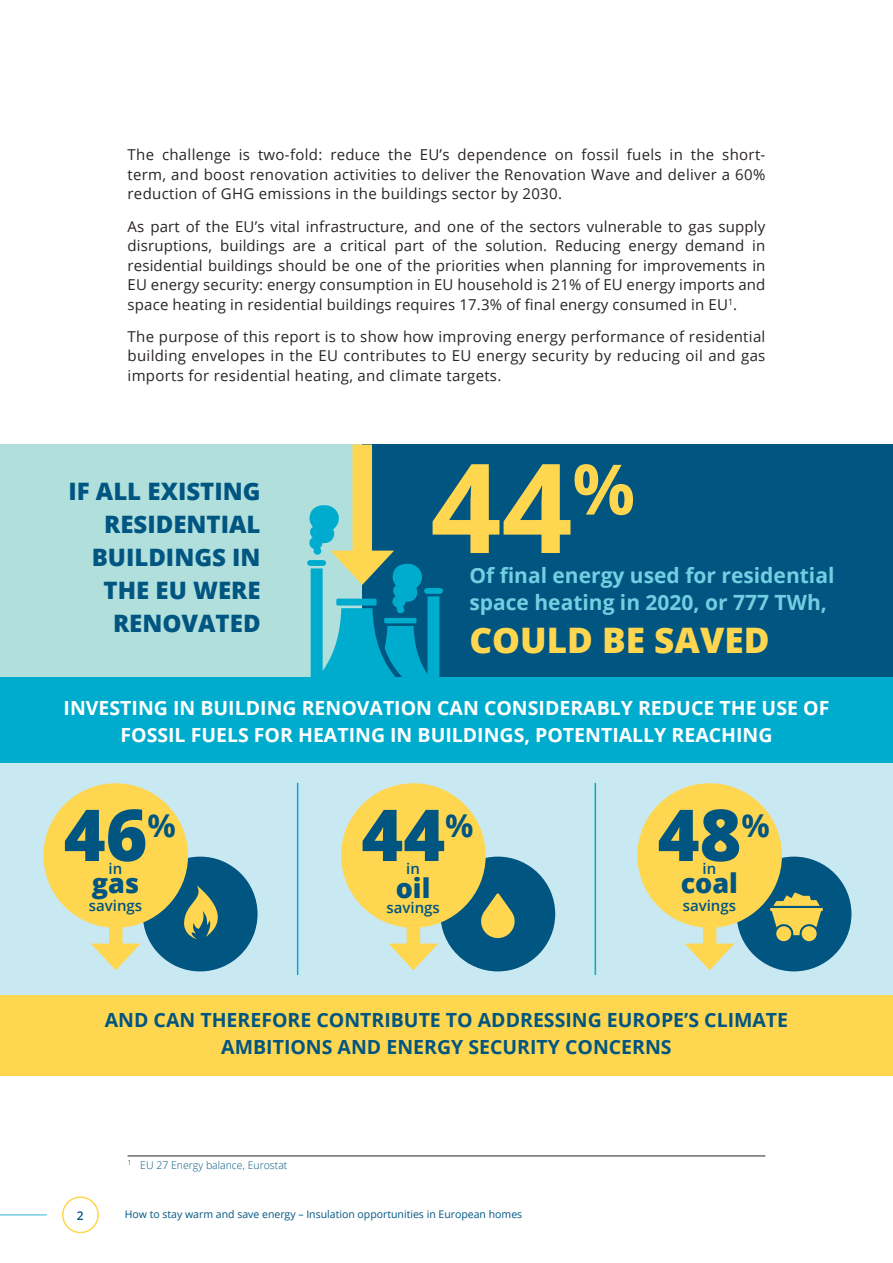
<style>
.page{position:relative;width:893px;height:1263px;background:#fff}
.page>*{position:absolute;margin:0;border:0;box-sizing:border-box;transform-origin:0 0}
.t1{font:700 124.35px "Open Sans";color:#ffd64f}
.t2{font:800 71.55px "Open Sans";color:#005581}
.t3{font:800 35.1px "Open Sans";color:#ffd64f}
.t4{font:700 31.5px "Open Sans";color:#005581}
.t5{font:800 27px "Open Sans";color:#005581}
.t6{font:800 24px/33px "Open Sans";color:#005581;text-align:right}
.t7{font:700 21px/27px "Open Sans";color:#74cee2}
.t8{font:700 19.5px/27px "Open Sans";color:#fff;text-align:center}
.t9{font:700 19.5px/27px "Open Sans";color:#005581;text-align:center}
.t10{font:15px/19.5px "Open Sans";letter-spacing:.02em;color:#292424;text-align:justify}
.t11{font:600 15px "Open Sans";color:#005581}
.t12{font:600 12px "Open Sans";color:#005581}
.t13{font:10.5px "Open Sans";color:#005581}
.t14{font:300 10.5px "Open Sans";color:#005581}
</style>
<div class="page">
<hr style="left:0;top:1214px;width:47px;height:1px;background:#74cee2">
<div style="left:62px;top:1196px;width:37px;height:37px;border:2px solid #ffd64f;border-radius:50%"></div>
<div style="left:0;top:991px;width:893px;height:85px;background:#ffd64f"></div>
<hr style="left:128px;top:1155px;width:637px;height:1px;background:#292424">
<div style="left:0;top:444px;width:362px;height:233px;background:#b0dfdc"></div>
<div style="left:0;top:763px;width:298px;height:232px;background:#c8e9f1"></div>
<div style="left:298px;top:763px;width:297px;height:232px;background:#c8e9f1"></div>
<div style="left:595px;top:763px;width:298px;height:232px;background:#c8e9f1"></div>
<div style="left:362px;top:444px;width:531px;height:233px;background:#005581"></div>
<div style="left:0;top:677px;width:893px;height:86px;background:#00accd"></div>
<div style="left:352px;top:444px;width:20px;height:119px;background:#ffd64f"></div>
<svg style="left:307px;top:505px;width:136px;height:172px"></svg>
<hr style="left:297px;top:783px;width:1px;height:192px;background:#00accd">
<hr style="left:595px;top:783px;width:1px;height:192px;background:#00accd">
<div style="left:143px;top:857px;width:115px;height:114px;background:#005581;border-radius:50%"></div>
<div style="left:109px;top:882px;width:13px;height:72px;background:#ffd64f"></div>
<svg style="left:91px;top:943px;width:50px;height:27px"></svg>
<div style="left:43px;top:783px;width:145px;height:145px;background:#ffd64f;border-radius:50%"></div>
<div style="left:440px;top:857px;width:115px;height:114px;background:#005581;border-radius:50%"></div>
<div style="left:407px;top:882px;width:13px;height:72px;background:#ffd64f"></div>
<svg style="left:389px;top:943px;width:49px;height:27px"></svg>
<div style="left:341px;top:783px;width:145px;height:145px;background:#ffd64f;border-radius:50%"></div>
<div style="left:737px;top:857px;width:114px;height:114px;background:#005581;border-radius:50%"></div>
<div style="left:703px;top:882px;width:13px;height:72px;background:#ffd64f"></div>
<svg style="left:685px;top:943px;width:49px;height:27px"></svg>
<div style="left:637px;top:783px;width:145px;height:145px;background:#ffd64f;border-radius:50%"></div>
<svg style="left:481px;top:893px;width:34px;height:45px"></svg>
<div style="left:776px;top:926px;width:15px;height:15px;background:#ffd64f;border-radius:50%"></div>
<div style="left:802px;top:926px;width:15px;height:15px;background:#ffd64f;border-radius:50%"></div>
<svg style="left:770px;top:892px;width:53px;height:43px"></svg>
<svg style="left:184px;top:885px;width:34px;height:54px"></svg>
<p class="t10" style="left:128px;top:145px;width:639px">The challenge is two-fold: reduce the EU’s dependence on fossil fuels in the short&shy;term, and boost renovation activities to deliver the Renovation Wave and deliver a 60% reduction of GHG emissions in the buildings sector by 2030.</p>
<p class="t10" style="left:128px;top:216px;width:639px">As part of the EU’s vital infrastructure, and one of the sectors vulnerable to gas supply disruptions, buildings are a critical part of the solution. Reducing energy demand in residential buildings should be one of the priorities when planning for improvements in EU energy security: energy consumption in EU household is 21% of EU energy imports and space heating in residential buildings requires 17.3% of final energy consumed in EU<sup>1</sup>.</p>
<p class="t10" style="left:128px;top:326px;width:639px">The purpose of this report is to show how improving energy performance of residential building envelopes in the EU contributes to EU energy security by reducing oil and gas imports for residential heating, and climate targets.</p>
<h3 class="t6" style="left:68px;top:474px;width:194px">IF ALL EXISTING<br>RESIDENTIAL<br>BUILDINGS IN<br>THE EU WERE<br>RENOVATED</h3>
<h1 class="t1" style="left:430px;top:420px;width:206px">44<sup>%</sup></h1>
<h3 class="t7" style="left:469px;top:561px;width:367px">Of final energy used for residential space heating in 2020, or 777 TWh,</h3>
<h3 class="t3" style="left:469px;top:614px;width:302px">COULD BE SAVED</h3>
<h3 class="t8" style="left:64px;top:694px;width:767px">INVESTING IN BUILDING RENOVATION CAN CONSIDERABLY REDUCE THE USE OF<br>FOSSIL FUELS FOR HEATING IN BUILDINGS, POTENTIALLY REACHING</h3>
<h2 class="t2" style="left:64px;top:780px;width:85px">46</h2>
<h3 class="t4" style="left:148px;top:803px;width:30px">%</h3>
<p class="t11" style="left:109px;top:858px;width:15px">in</p>
<h3 class="t5" style="left:92px;top:863px;width:49px">gas</h3>
<p class="t11" style="left:89px;top:896px;width:55px">savings</p>
<h2 class="t2" style="left:361px;top:780px;width:85px">44</h2>
<h3 class="t4" style="left:445px;top:803px;width:30px">%</h3>
<p class="t11" style="left:406px;top:858px;width:15px">in</p>
<h3 class="t5" style="left:396px;top:868px;width:36px">oil</h3>
<p class="t11" style="left:386px;top:897px;width:55px">savings</p>
<h2 class="t2" style="left:658px;top:780px;width:85px">48</h2>
<h3 class="t4" style="left:741px;top:803px;width:30px">%</h3>
<p class="t11" style="left:702px;top:858px;width:15px">in</p>
<h3 class="t5" style="left:681px;top:863px;width:59px">coal</h3>
<p class="t11" style="left:683px;top:896px;width:55px">savings</p>
<h3 class="t9" style="left:105px;top:1006px;width:685px">AND CAN THEREFORE CONTRIBUTE TO ADDRESSING EUROPE’S CLIMATE<br>AMBITIONS AND ENERGY SECURITY CONCERNS</h3>
<p class="t14" style="left:128px;top:1158px;width:161px"><sup>1</sup> EU 27 Energy balance, Eurostat</p>
<p class="t12" style="left:77px;top:1207px;width:8px">2</p>
<p class="t13" style="left:125px;top:1207px;width:399px">How to stay warm and save energy – Insulation opportunities in European homes</p>
</div>
